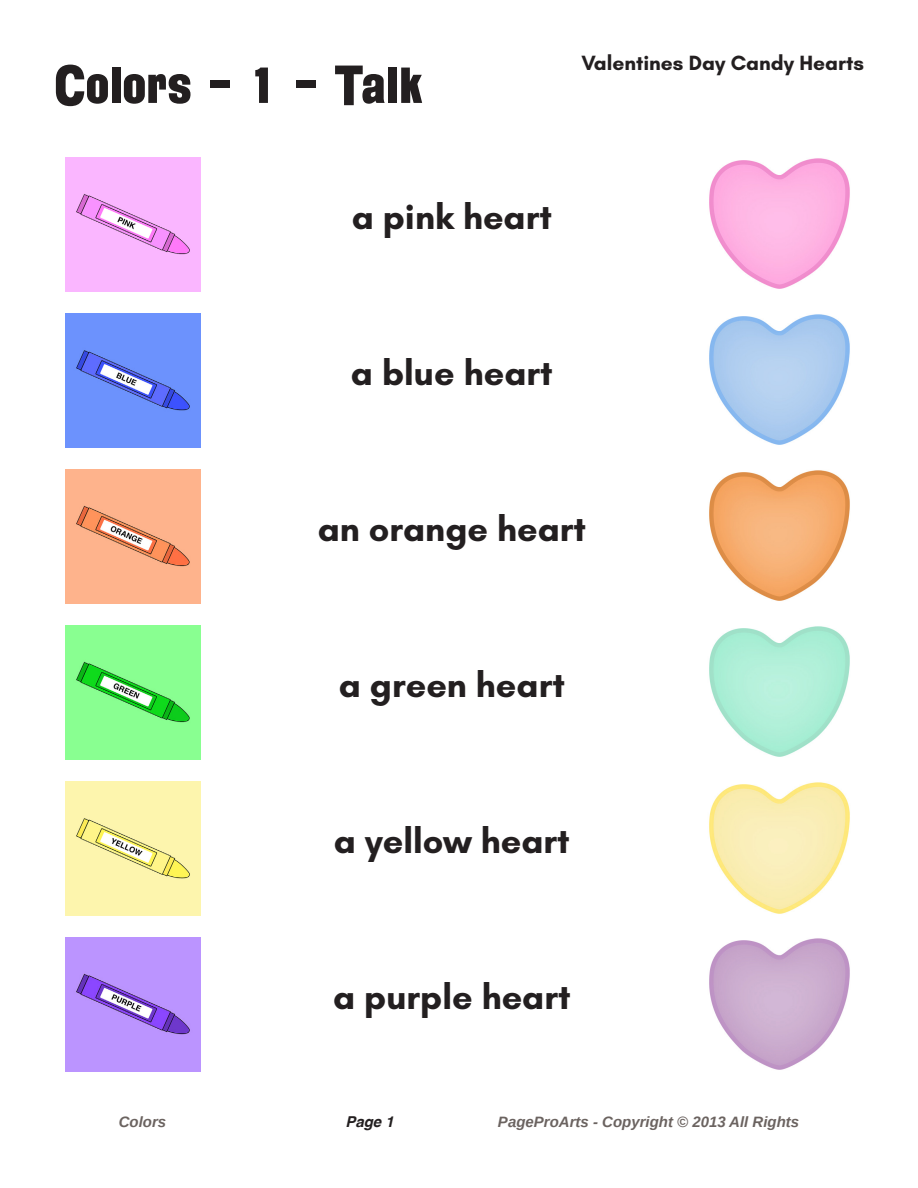
<style>
.page{position:relative;width:918px;height:1188px;background:#fff}
.page>*{position:absolute;margin:0;border:0;box-sizing:border-box;transform-origin:0 0}
.t1{font:54px "Florida Project Phase One";color:#231f20}
.t2{font:700 36px "Glacial Indifference";color:#231f20}
.t3{font:700 21px "Glacial Indifference";color:#231f20}
.t4{font:italic 700 15px "Liberation Sans";color:#6b6360}
.t5{font:italic 700 15px "Helvetica";color:#231f20}
</style>
<div class="page">
<img style="left:709px;top:158px;width:141px;height:131px">
<img style="left:709px;top:314px;width:141px;height:131px">
<img style="left:709px;top:470px;width:141px;height:131px">
<img style="left:709px;top:626px;width:141px;height:131px">
<img style="left:709px;top:782px;width:141px;height:132px">
<img style="left:709px;top:938px;width:141px;height:132px">
<img style="left:66px;top:157px;width:134px;height:135px">
<img style="left:66px;top:313px;width:134px;height:135px">
<img style="left:66px;top:781px;width:134px;height:135px">
<img style="left:66px;top:937px;width:134px;height:135px">
<img style="left:66px;top:469px;width:134px;height:135px">
<img style="left:66px;top:625px;width:134px;height:135px">
<p class="t1" style="left:54px;top:49px;width:370px">Colors - 1 - Talk</p>
<p class="t3" style="left:582px;top:50px;width:284px">Valentines Day Candy Hearts</p>
<p class="t2" style="left:352px;top:194px;width:202px">a pink heart</p>
<p class="t2" style="left:351px;top:350px;width:203px">a blue heart</p>
<p class="t2" style="left:318px;top:506px;width:270px">an orange heart</p>
<p class="t2" style="left:339px;top:662px;width:228px">a green heart</p>
<p class="t2" style="left:334px;top:818px;width:237px">a yellow heart</p>
<p class="t2" style="left:333px;top:974px;width:239px">a purple heart</p>
<p class="t4" style="left:119px;top:1112px;width:49px">Colors</p>
<p class="t5" style="left:345px;top:1109px;width:50px">Page 1</p>
<p class="t4" style="left:498px;top:1112px;width:303px">PageProArts - Copyright © 2013 All Rights</p>
</div>
